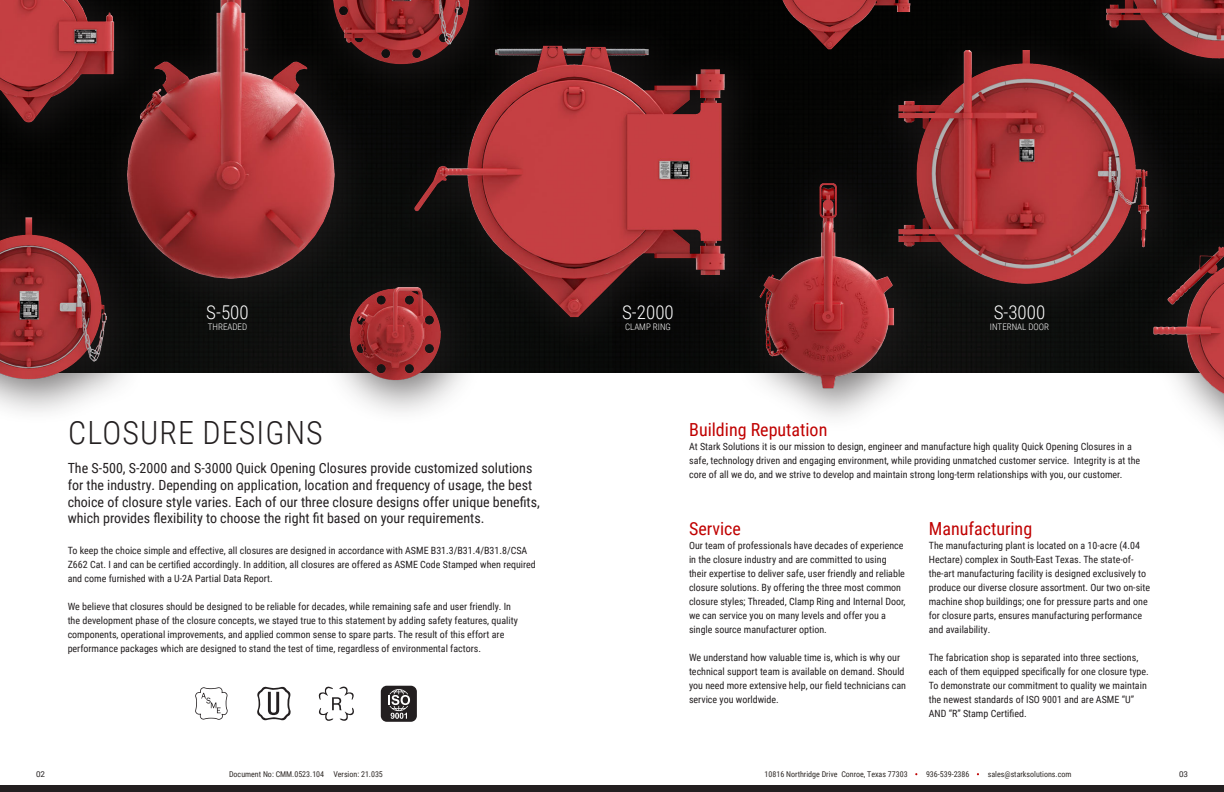
<style>
.page{position:relative;width:1224px;height:792px;background:#fff}
.page>*{position:absolute;margin:0;border:0;box-sizing:border-box;transform-origin:0 0}
.t1{font:300 32px "Roboto Condensed";letter-spacing:.035em;color:#231f20}
.t2{font:300 19px "Roboto Condensed";color:#fff}
.t3{font:18px "Roboto Condensed";color:#c00000}
.t4{font:14px/16.8px "Roboto Condensed";color:#231f20}
.t5{font:10px/14px "Roboto Condensed";color:#231f20}
.t6{font:300 9px "Roboto Condensed";color:#fff}
.t7{font:8px "Roboto Condensed";color:#2e2926}
.t8{font:8px "Roboto";color:#231f20}
</style>
<div class="page">
<div style="left:0;top:785px;width:1224px;height:7px;background:#231f20"></div>
<svg style="left:195px;top:687px;width:33px;height:33px"></svg>
<svg style="left:318px;top:686px;width:36px;height:35px"></svg>
<svg style="left:257px;top:686px;width:34px;height:35px"></svg>
<div style="left:381px;top:686px;width:36px;height:36px;background:#231f20;border-radius:6px"></div>
<svg style="left:388px;top:689px;width:22px;height:30px"></svg>
<div style="left:0;top:0;width:1224px;height:470px;background:#231f20;opacity:.6"></div>
<img style="left:0;top:0;width:346px;height:298px">
<img style="left:262px;top:236px;width:232px;height:176px">
<img style="left:626px;top:156px;width:357px;height:271px">
<img style="left:0;top:0;width:171px;height:145px">
<img style="left:1074px;top:205px;width:150px;height:256px">
<img style="left:346px;top:40px;width:409px;height:300px">
<img style="left:266px;top:0;width:250px;height:86px">
<img style="left:0;top:163px;width:173px;height:238px">
<img style="left:1055px;top:0;width:169px;height:66px">
<img style="left:849px;top:50px;width:329px;height:240px">
<img style="left:699px;top:0;width:240px;height:74px">
<p class="t2" style="left:206px;top:299px;width:44px">S-500</p>
<p class="t6" style="left:208px;top:320px;width:41px">THREADED</p>
<p class="t1" style="left:68px;top:410px;width:256px">CLOSURE DESIGNS</p>
<p class="t4" style="left:68px;top:459px;width:474px">The S-500, S-2000 and S-3000 Quick Opening Closures provide customized solutions for the industry. Depending on application, location and frequency of usage, the best choice of closure style varies. Each of our three closure designs offer unique benefits, which provides flexibility to choose the right fit based on your requirements.</p>
<p class="t5" style="left:68px;top:543px;width:470px">To keep the choice simple and effective, all closures are designed in accordance with ASME B31.3/B31.4/B31.8/CSA<br>Z662 Cat. I and can be certified accordingly. In addition, all closures are offered as ASME Code Stamped when required and come furnished with a U-2A Partial Data Report.</p>
<p class="t5" style="left:68px;top:599px;width:452px">We believe that closures should be designed to be reliable for decades, while remaining safe and user friendly. In the development phase of the closure concepts, we stayed true to this statement by adding safety features, quality components, operational improvements, and applied common sense to spare parts. The result of this effort are performance packages which are designed to stand the test of time, regardless of environmental factors.</p>
<p class="t2" style="left:622px;top:299px;width:53px">S-2000</p>
<p class="t6" style="left:625px;top:320px;width:47px">CLAMP RING</p>
<p class="t2" style="left:994px;top:299px;width:53px">S-3000</p>
<p class="t6" style="left:990px;top:320px;width:61px">INTERNAL DOOR</p>
<p class="t3" style="left:689px;top:417px;width:140px">Building Reputation</p>
<p class="t5" style="left:689px;top:439px;width:453px">At Stark Solutions it is our mission to design, engineer and manufacture high quality Quick Opening Closures in a safe, technology driven and engaging environment, while providing unmatched customer service. Integrity is at the core of all we do, and we strive to develop and maintain strong long-term relationships with you, our customer.</p>
<p class="t3" style="left:689px;top:516px;width:53px">Service</p>
<p class="t5" style="left:689px;top:538px;width:218px">Our team of professionals have decades of experience in the closure industry and are committed to using their expertise to deliver safe, user friendly and reliable closure solutions. By offering the three most common closure styles; Threaded, Clamp Ring and Internal Door, we can service you on many levels and offer you a single source manufacturer option.</p>
<p class="t5" style="left:689px;top:650px;width:219px">We understand how valuable time is, which is why our technical support team is available on demand. Should you need more extensive help, our field technicians can service you worldwide.</p>
<p class="t3" style="left:929px;top:516px;width:105px">Manufacturing</p>
<p class="t5" style="left:929px;top:538px;width:223px">The manufacturing plant is located on a 10-acre (4.04<br>Hectare) complex in South-East Texas. The state-of&shy;the-art manufacturing facility is designed exclusively to produce our diverse closure assortment. Our two on-site machine shop buildings; one for pressure parts and one for closure parts, ensures manufacturing performance and availability.</p>
<p class="t5" style="left:929px;top:650px;width:222px">The fabrication shop is separated into three sections, each of them equipped specifically for one closure type.<br>To demonstrate our commitment to quality we maintain the newest standards of ISO 9001 and are ASME “U” AND “R” Stamp Certified.</p>
<p class="t8" style="left:36px;top:768px;width:10px">02</p>
<p class="t7" style="left:765px;top:769px;width:145px">10816 Northridge Drive Conroe, Texas 77303</p>
<p class="t7" style="left:926px;top:769px;width:45px">936-539-2386</p>
<p class="t7" style="left:988px;top:769px;width:85px">sales@starksolutions.com</p>
<p class="t8" style="left:1179px;top:768px;width:10px">03</p>
<p class="t7" style="left:229px;top:769px;width:155px">Document No: CMM.0523.104 Version: 21.035</p>
</div>
